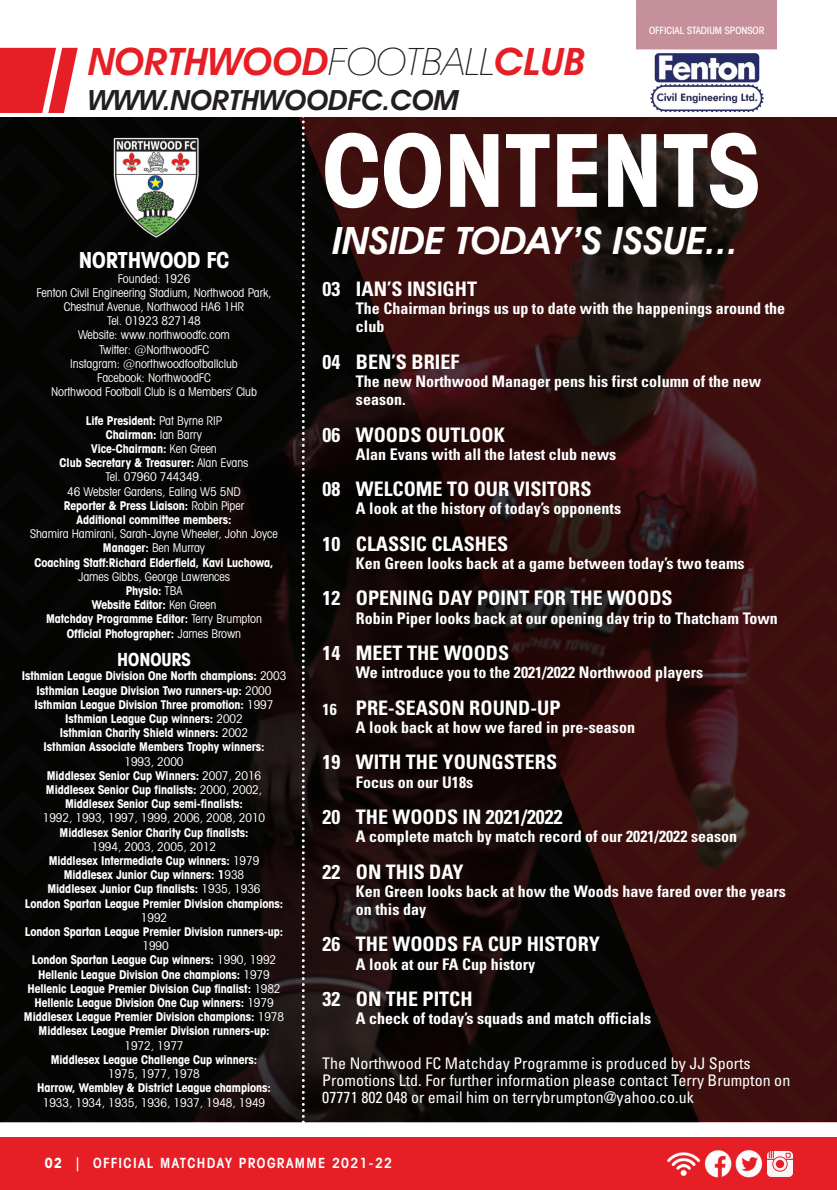
<style>
.page{position:relative;width:837px;height:1190px;background:#fff}
.page>*{position:absolute;margin:0;border:0;box-sizing:border-box;transform-origin:0 0}
.t1{font:700 condensed 100px "Avant Garde IT Cby BT";color:#fff}
.t2{font:italic 600 38px "Avant Garde IT Cby BT";color:#e61e25}
.t3{font:italic 600 38px "Avant Garde IT Cby BT";color:#fff}
.t4{font:italic 600 28px "Avant Garde IT Cby BT";color:#231f20}
.t5{font:700 condensed 22px "Avant Garde IT Cby BT";letter-spacing:-.005em;color:#fff}
.t6{font:700 condensed 20px "Univers";color:#fff}
.t7{font:700 condensed 18px "Avant Garde IT Cby BT";letter-spacing:-.005em;color:#fff}
.t8{font:700 condensed 16px/18.2px "Univers";color:#fff}
.t9{font:condensed 16px/17.4px "Univers";color:#fff}
.t10{font:600 condensed 14px "Avant Garde IT Cby BT";letter-spacing:.1em;color:#fff}
.t11{font:700 condensed 12px/14.2px "Avant Garde IT Cby BT";letter-spacing:-.005em;color:#fff;text-align:center}
.t12{font:condensed 12px "Avant Garde IT Cby BT";letter-spacing:-.005em;color:#fff}
.t13{font:500 condensed 10px "Avant Garde IT Cby BT";color:#fff}
.s1{font-weight:200;color:#231f20}
.s2{font-weight:400}
.s3{font-weight:700}
.s4{font-size:16px}
</style>
<div class="page">
<svg style="left:0;top:48px;width:78px;height:65px"></svg>
<img style="left:636px;top:0;width:141px;height:113px">
<div style="left:0;top:1137px;width:837px;height:52px;background:#e61e25"></div>
<img style="left:705px;top:1150px;width:58px;height:28px">
<img style="left:667px;top:1152px;width:38px;height:24px">
<img style="left:767px;top:1151px;width:25px;height:25px">
<img style="left:0;top:117px;width:837px;height:1005px">
<img style="left:113px;top:137px;width:85px;height:101px">
<svg style="left:302px;top:117px;width:3px;height:1006px"></svg>
<p class="t2" style="left:88px;top:47px;width:498px">NORTHWOOD<span class="s1">FOOTBALL</span>CLUB</p>
<p class="t4" style="left:88px;top:90px;width:372px">WWW.NORTHWOODFC.COM</p>
<p class="t13" style="left:649px;top:27px;width:117px">OFFICIAL STADIUM SPONSOR</p>
<p class="t5" style="left:79px;top:252px;width:152px">NORTHWOOD FC</p>
<p class="t12" style="left:118px;top:274px;width:74px">Founded: 1926</p>
<p class="t12" style="left:36px;top:288px;width:237px">Fenton Civil Engineering Stadium, Northwood Park,</p>
<p class="t12" style="left:64px;top:302px;width:182px">Chestnut Avenue, Northwood HA6 1HR</p>
<p class="t12" style="left:107px;top:316px;width:95px">Tel. 01923 827148</p>
<p class="t12" style="left:78px;top:330px;width:153px">Website: www.northwoodfc.com</p>
<p class="t12" style="left:99px;top:345px;width:112px">Twitter: @NorthwoodFC</p>
<p class="t12" style="left:70px;top:359px;width:169px">Instagram: @northwoodfootballclub</p>
<p class="t12" style="left:97px;top:373px;width:115px">Facebook: NorthwoodFC</p>
<p class="t12" style="left:51px;top:387px;width:207px">Northwood Football Club is a Members’ Club</p>
<p class="t11" style="left:86px;top:414px;width:138px">Life President: <span class="s2">Pat Byrne RIP</span></p>
<p class="t11" style="left:106px;top:428px;width:98px">Chairman: <span class="s2">Ian Barry</span></p>
<p class="t11" style="left:91px;top:443px;width:127px">Vice-Chairman: <span class="s2">Ken Green</span></p>
<p class="t11" style="left:60px;top:457px;width:190px">Club Secretary &amp; Treasurer: <span class="s2">Alan Evans</span></p>
<p class="t12" style="left:106px;top:472px;width:98px">Tel. 07960 744349.</p>
<p class="t12" style="left:67px;top:487px;width:175px">46 Webster Gardens, Ealing W5 5ND</p>
<p class="t11" style="left:64px;top:499px;width:182px">Reporter &amp; Press Liaison: <span class="s2">Robin Piper</span></p>
<p class="t11" style="left:77px;top:514px;width:156px">Additional committee members:</p>
<p class="t12" style="left:30px;top:529px;width:249px">Shamira Hamirani, Sarah-Jayne Wheeler, John Joyce</p>
<p class="t12" style="left:103px;top:543px;width:104px"><span class="s3">Manager:</span> Ben Murray</p>
<p class="t11" style="left:35px;top:556px;width:240px">Coaching Staff:Richard Elderfield, Kavi Luchowa,<br><span class="s2">James Gibbs, George Lawrences</span></p>
<p class="t11" style="left:126px;top:584px;width:58px">Physio: <span class="s2">TBA</span></p>
<p class="t11" style="left:92px;top:599px;width:126px">Website Editor: <span class="s2">Ken Green</span></p>
<p class="t11" style="left:46px;top:613px;width:217px">Matchday Programme Editor: <span class="s2">Terry Brumpton</span></p>
<p class="t11" style="left:67px;top:627px;width:176px">Official Photographer: <span class="s2">James Brown</span></p>
<p class="t7" style="left:117px;top:653px;width:75px">HONOURS</p>
<p class="t11" style="left:22px;top:670px;width:266px">Isthmian League Division One North champions: <span class="s2">2003</span></p>
<p class="t11" style="left:37px;top:684px;width:236px">Isthmian League Division Two runners-up: <span class="s2">2000</span></p>
<p class="t11" style="left:35px;top:698px;width:240px">Isthmian League Division Three promotion: <span class="s2">1997</span></p>
<p class="t11" style="left:65px;top:712px;width:179px">Isthmian League Cup winners: <span class="s2">2002</span></p>
<p class="t11" style="left:60px;top:727px;width:190px">Isthmian Charity Shield winners: <span class="s2">2002</span></p>
<p class="t11" style="left:44px;top:741px;width:222px">Isthmian Associate Members Trophy winners:</p>
<p class="t12" style="left:125px;top:756px;width:60px">1993, 2000</p>
<p class="t11" style="left:47px;top:769px;width:216px">Middlesex Senior Cup Winners: <span class="s2">2007, 2016</span></p>
<p class="t11" style="left:46px;top:783px;width:218px">Middlesex Senior Cup finalists: <span class="s2">2000, 2002,</span></p>
<p class="t11" style="left:65px;top:798px;width:179px">Middlesex Senior Cup semi-finalists:</p>
<p class="t12" style="left:43px;top:813px;width:224px">1992, 1993, 1997, 1999, 2006, 2008, 2010</p>
<p class="t11" style="left:60px;top:826px;width:190px">Middlesex Senior Charity Cup finalists:</p>
<p class="t12" style="left:92px;top:842px;width:126px">1994, 2003, 2005, 2012</p>
<p class="t11" style="left:49px;top:854px;width:212px">Middlesex Intermediate Cup winners: <span class="s2">1979</span></p>
<p class="t11" style="left:64px;top:869px;width:182px">Middlesex Junior Cup winners: 1<span class="s2">938</span></p>
<p class="t11" style="left:47px;top:883px;width:215px">Middlesex Junior Cup finalists: <span class="s2">1935, 1936</span></p>
<p class="t11" style="left:25px;top:897px;width:260px">London Spartan League Premier Division champions:</p>
<p class="t12" style="left:141px;top:913px;width:28px">1992</p>
<p class="t11" style="left:25px;top:925px;width:260px">London Spartan League Premier Division runners-up:</p>
<p class="t12" style="left:142px;top:941px;width:28px">1990</p>
<p class="t11" style="left:32px;top:954px;width:246px">London Spartan League Cup winners: <span class="s2">1990, 1992</span></p>
<p class="t11" style="left:38px;top:968px;width:233px">Hellenic League Division One champions: <span class="s2">1979</span></p>
<p class="t11" style="left:27px;top:982px;width:255px">Hellenic League Premier Division Cup finalist: <span class="s2">1982</span></p>
<p class="t11" style="left:34px;top:996px;width:241px">Hellenic League Division One Cup winners: <span class="s2">1979</span></p>
<p class="t11" style="left:24px;top:1010px;width:262px">Middlesex League Premier Division champions: <span class="s2">1978</span></p>
<p class="t11" style="left:39px;top:1025px;width:232px">Middlesex League Premier Division runners-up:</p>
<p class="t12" style="left:125px;top:1040px;width:60px">1972, 1977</p>
<p class="t11" style="left:51px;top:1053px;width:208px">Middlesex League Challenge Cup winners:</p>
<p class="t12" style="left:108px;top:1069px;width:93px">1975, 1977, 1978</p>
<p class="t11" style="left:37px;top:1082px;width:235px">Harrow, Wembley &amp; District League champions:</p>
<p class="t12" style="left:43px;top:1097px;width:224px">1933, 1934, 1935, 1936, 1937, 1948, 1949</p>
<p class="t1" style="left:323px;top:134px;width:438px">CONTENTS</p>
<p class="t3" style="left:333px;top:226px;width:407px">INSIDE TODAY’S ISSUE...</p>
<p class="t6" style="left:323px;top:281px;width:156px">03 IAN’S INSIGHT</p>
<p class="t8" style="left:356px;top:301px;width:431px">The Chairman brings us up to date with the happenings around the</p>
<p class="t8" style="left:356px;top:319px;width:30px">club</p>
<p class="t6" style="left:323px;top:354px;width:138px">04 BEN’S BRIEF</p>
<p class="t8" style="left:356px;top:374px;width:407px">The new Northwood Manager pens his first column of the new</p>
<p class="t8" style="left:356px;top:392px;width:51px">season.</p>
<p class="t6" style="left:323px;top:427px;width:184px">06 WOODS OUTLOOK</p>
<p class="t8" style="left:356px;top:446px;width:262px">Alan Evans with all the latest club news</p>
<p class="t6" style="left:323px;top:481px;width:270px">08 WELCOME TO OUR VISITORS</p>
<p class="t8" style="left:356px;top:501px;width:267px">A look at the history of today’s opponents</p>
<p class="t6" style="left:323px;top:536px;width:187px">10 CLASSIC CLASHES</p>
<p class="t8" style="left:356px;top:556px;width:390px">Ken Green looks back at a game between today’s two teams</p>
<p class="t6" style="left:323px;top:591px;width:351px">12 OPENING DAY POINT FOR THE WOODS</p>
<p class="t8" style="left:356px;top:610px;width:423px">Robin Piper looks back at our opening day trip to Thatcham Town</p>
<p class="t6" style="left:323px;top:645px;width:188px">14 MEET THE WOODS</p>
<p class="t8" style="left:356px;top:665px;width:349px">We introduce you to the 2021/2022 Northwood players</p>
<p class="t6" style="left:323px;top:700px;width:239px"><span class="s4">16</span> PRE-SEASON ROUND-UP</p>
<p class="t8" style="left:356px;top:719px;width:281px">A look back at how we fared in pre-season</p>
<p class="t6" style="left:323px;top:754px;width:236px">19 WITH THE YOUNGSTERS</p>
<p class="t8" style="left:356px;top:774px;width:119px">Focus on our U18s</p>
<p class="t6" style="left:323px;top:809px;width:241px">20 THE WOODS IN 2021/2022</p>
<p class="t8" style="left:356px;top:829px;width:383px">A complete match by match record of our 2021/2022 season</p>
<p class="t6" style="left:323px;top:864px;width:143px">22 ON THIS DAY</p>
<p class="t8" style="left:356px;top:883px;width:431px">Ken Green looks back at how the Woods have fared over the years on this day</p>
<p class="t6" style="left:323px;top:936px;width:279px">26 THE WOODS FA CUP HISTORY</p>
<p class="t8" style="left:356px;top:956px;width:181px">A look at our FA Cup history</p>
<p class="t6" style="left:323px;top:991px;width:151px">32 ON THE PITCH</p>
<p class="t8" style="left:356px;top:1011px;width:297px">A check of today’s squads and match officials</p>
<p class="t9" style="left:322px;top:1055px;width:469px">The Northwood FC Matchday Programme is produced by JJ Sports<br>Promotions Ltd. For further information please contact Terry Brumpton on<br>07771 802 048 or email him on terrybrumpton@yahoo.co.uk</p>
<p class="t10" style="left:45px;top:1158px;width:349px"><span class="s3">02</span> | OFFICIAL MATCHDAY PROGRAMME 2021-22</p>
</div>
